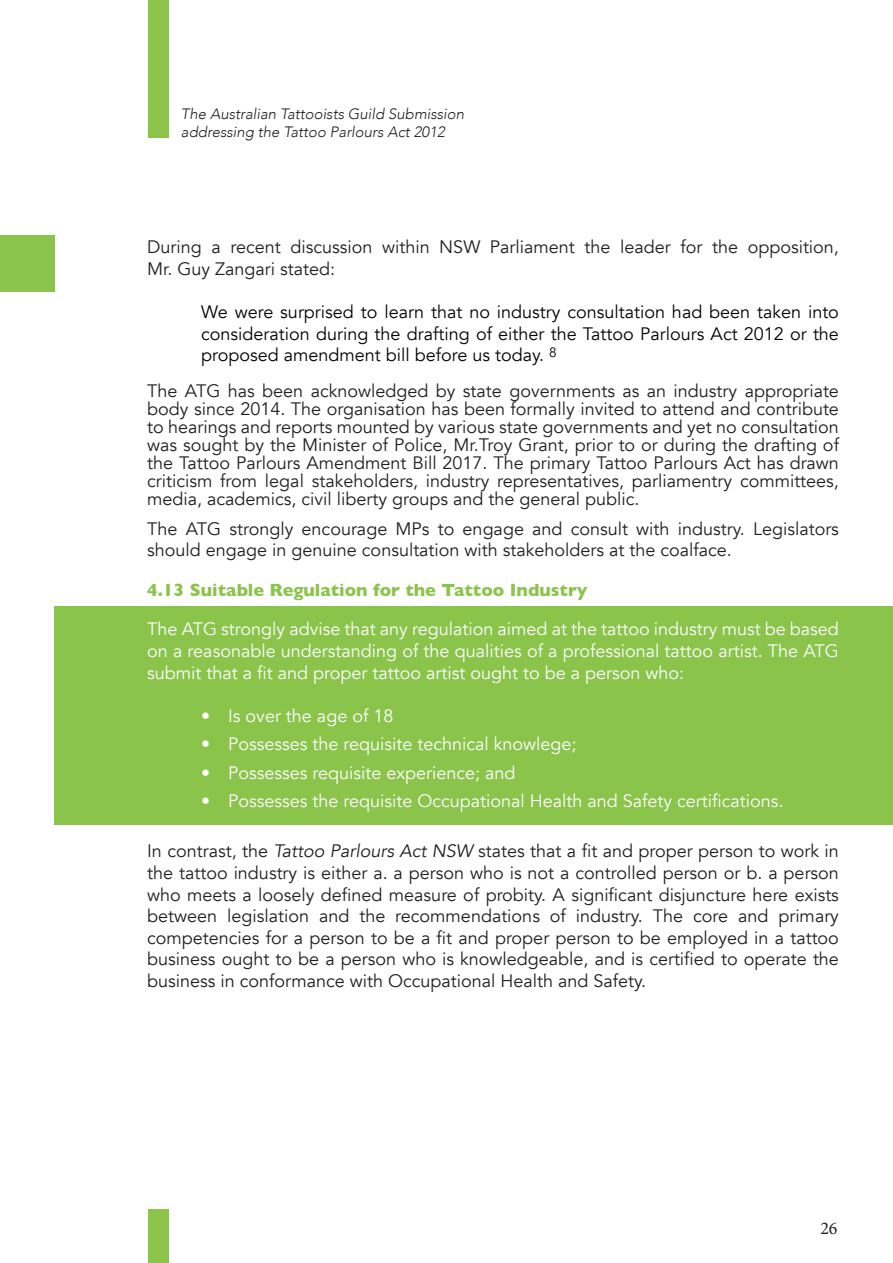
<style>
.page{position:relative;width:893px;height:1263px;background:#fff}
.page>*{position:absolute;margin:0;border:0;box-sizing:border-box;transform-origin:0 0}
.t1{font:18px/21.6px "Avenir";color:#231f20}
.t2{font:18px/21.6px "Avenir";color:#fff;text-align:justify}
.t3{font:18px/21.6px "Avenir";color:#040503;text-align:justify}
.t4{font:700 18px "Gill Sans";color:#8ac44b}
.t5{font:18px "Minion Pro";color:#231f20}
.t6{font:italic 300 15px/18px "Avenir";color:#231f20}
.s1{font-style:italic}
</style>
<div class="page">
<div style="left:148px;top:0;width:20px;height:137px;background:#8ac44b"></div>
<div style="left:148px;top:1209px;width:20px;height:54px;background:#8ac44b"></div>
<div style="left:0;top:235px;width:54px;height:57px;background:#8ac44b"></div>
<div style="left:54px;top:606px;width:839px;height:219px;background:#8ac44b"></div>
<p class="t6" style="left:181px;top:105px;width:285px">The Australian Tattooists Guild Submission addressing the Tattoo Parlours Act 2012</p>
<p class="t1" style="left:147px;top:237px;width:693px">During a recent discussion within NSW Parliament the leader for the opposition,<br>Mr. Guy Zangari stated:</p>
<p class="t3" style="left:201px;top:302px;width:639px">We were surprised to learn that no industry consultation had been taken into consideration during the drafting of either the Tattoo Parlours Act 2012 or the proposed amendment bill before us today. <sup>8</sup></p>
<p class="t1" style="left:147px;top:383px;width:693px;line-height:18px;text-align:justify">The ATG has been acknowledged by state governments as an industry appropriate body since 2014. The organisation has been formally invited to attend and contribute to hearings and reports mounted by various state governments and yet no consultation was sought by the Minister of Police, Mr.Troy Grant, prior to or during the drafting of the Tattoo Parlours Amendment Bill 2017. The primary Tattoo Parlours Act has drawn criticism from legal stakeholders, industry representatives, parliamentry committees, media, academics, civil liberty groups and the general public.</p>
<p class="t1" style="left:147px;top:518px;width:693px">The ATG strongly encourage MPs to engage and consult with industry. Legislators should engage in genuine consultation with stakeholders at the coalface.</p>
<p class="t4" style="left:147px;top:575px;width:442px">4.13 Suitable Regulation for the Tattoo Industry</p>
<p class="t2" style="left:147px;top:619px;width:693px">The ATG strongly advise that any regulation aimed at the tattoo industry must be based on a reasonable understanding of the qualities of a professional tattoo artist. The ATG submit that a fit and proper tattoo artist ought to be a person who:</p>
<p class="t2" style="left:201px;top:705px;width:194px">• Is over the age of 18</p>
<p class="t2" style="left:201px;top:734px;width:377px">• Possesses the requisite technical knowlege;</p>
<p class="t2" style="left:201px;top:762px;width:316px">• Possesses requisite experience; and</p>
<p class="t2" style="left:201px;top:791px;width:584px">• Possesses the requisite Occupational Health and Safety certifications.</p>
<p class="t1" style="left:147px;top:841px;width:693px;text-align:justify">In contrast, the <span class="s1">Tattoo Parlours Act NSW</span> states that a fit and proper person to work in the tattoo industry is either a. a person who is not a controlled person or b. a person who meets a loosely defined measure of probity. A significant disjuncture here exists between legislation and the recommendations of industry. The core and primary competencies for a person to be a fit and proper person to be employed in a tattoo business ought to be a person who is knowledgeable, and is certified to operate the business in conformance with Occupational Health and Safety.</p>
<p class="t5" style="left:820px;top:1216px;width:19px">26</p>
</div>
